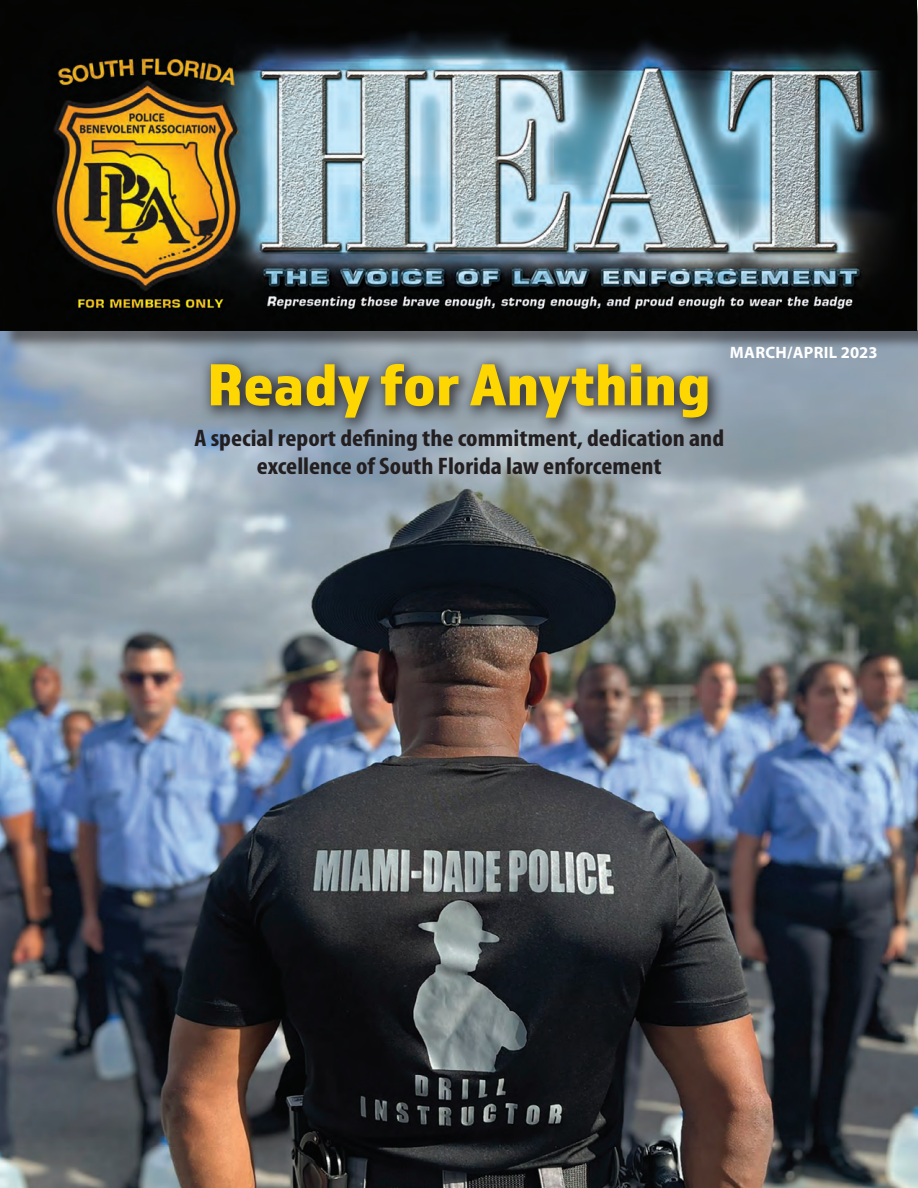
<style>
.page{position:relative;width:918px;height:1188px;background:#fff}
.page>*{position:absolute;margin:0;border:0;box-sizing:border-box;transform-origin:0 0}
.t1{font:61.5px "Almaq Refined";color:#fed702;scale:1.1 1}
.t2{font:700 condensed 24px/27.6px "Myriad Pro";color:#231f20;text-align:center;scale:1.1 1}
.t3{font:700 16.5px "Myriad Pro";letter-spacing:.02em;color:#fff}
</style>
<div class="page">
<img style="left:0;top:330px;width:918px;height:858px">
<div style="left:3px;top:2px;width:915px;height:348px;background:#231f20;opacity:.54"></div>
<img style="left:1px;top:0;width:915px;height:331px">
<div style="left:200px;top:353px;width:525px;height:82px;background:#231f20;opacity:.79"></div>
<p class="t3" style="left:730px;top:342px;width:149px">MARCH/APRIL 2023</p>
<h1 class="t1" style="left:207px;top:348px;width:459px">Ready for Anything</h1>
<p class="t2" style="left:194px;top:424px;width:483px">A special report defining the commitment, dedication and excellence of South Florida law enforcement</p>
</div>
